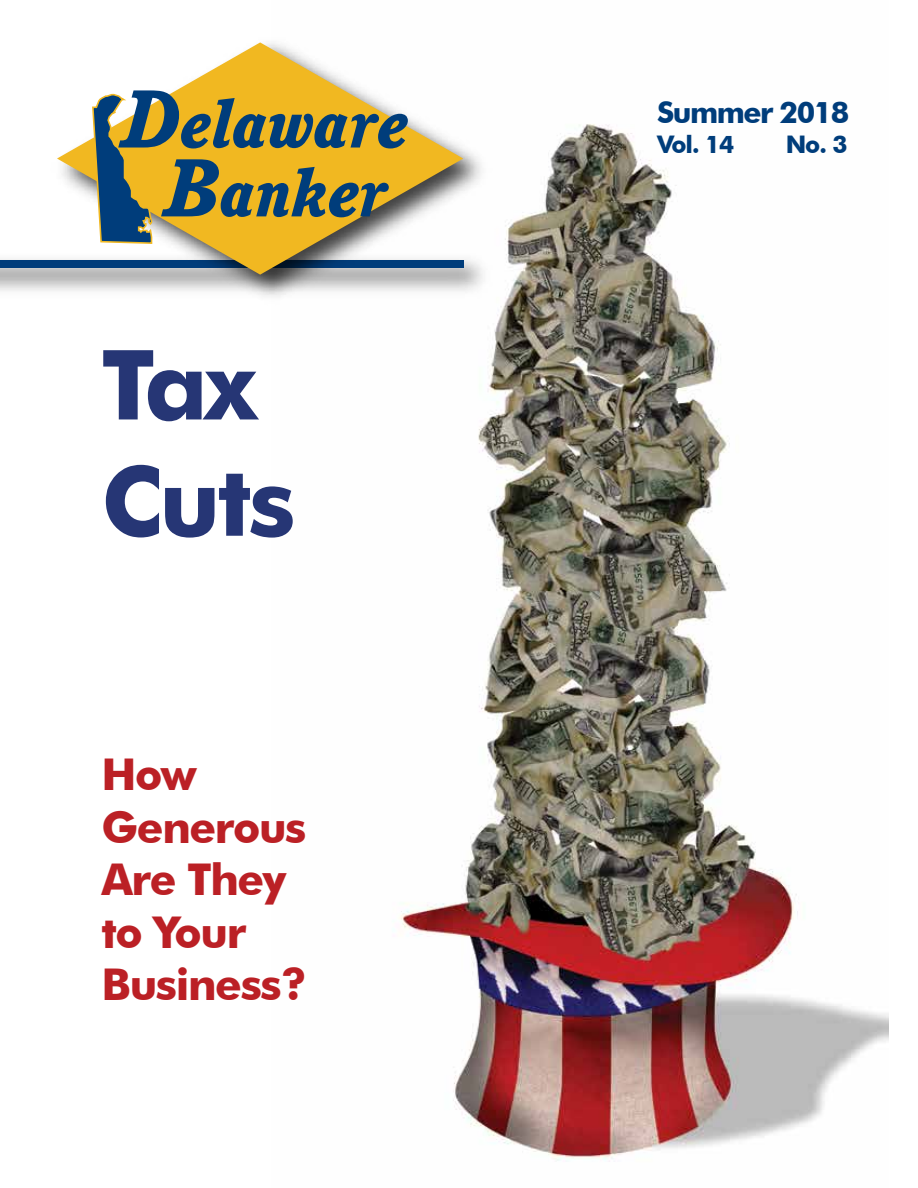
<style>
.page{position:relative;width:918px;height:1188px;background:#fff}
.page>*{position:absolute;margin:0;border:0;box-sizing:border-box;transform-origin:0 0}
.t1{font:700 96.9px/116.2px "Futura BT";letter-spacing:-.03em;color:#263675}
.t2{font:italic 800 69.45px "Cushing IT Cby BT";color:#003d7b}
.t3{font:700 43.8px/52.5px "Futura BT";letter-spacing:-.03em;color:#bb2025}
.t4{font:700 29.7px "Futura BT";letter-spacing:-.05em;color:#003d7b}
.t5{font:700 24.3px "Futura BT";letter-spacing:-.045em;color:#003d7b}
.s1{font-size:83.25px}
</style>
<div class="page">
<img style="left:399px;top:124px;width:489px;height:1038px">
<img style="left:0;top:259px;width:44px;height:32px">
<div style="left:0;top:260px;width:463px;height:7px;background:#003d7b"></div>
<img style="left:44px;top:124px;width:454px;height:186px">
<svg style="left:57px;top:42px;width:406px;height:233px"></svg>
<svg style="left:91px;top:93px;width:62px;height:152px"></svg>
<h2 class="t2" style="left:124px;top:81px;width:286px"><span class="s1">D</span>elaware</h2>
<h2 class="t2" style="left:167px;top:150px;width:222px"><span class="s1">B</span>anker</h2>
<h1 class="t1" style="left:101px;top:326px;width:196px">Tax<br>Cuts</h1>
<p class="t3" style="left:101px;top:748px;width:207px">How<br>Generous<br>Are They to Your<br>Business?</p>
<p class="t4" style="left:657px;top:95px;width:194px">Summer 2018</p>
<p class="t5" style="left:657px;top:129px;width:79px">Vol. 14</p>
<p class="t5" style="left:786px;top:129px;width:63px">No. 3</p>
</div>
